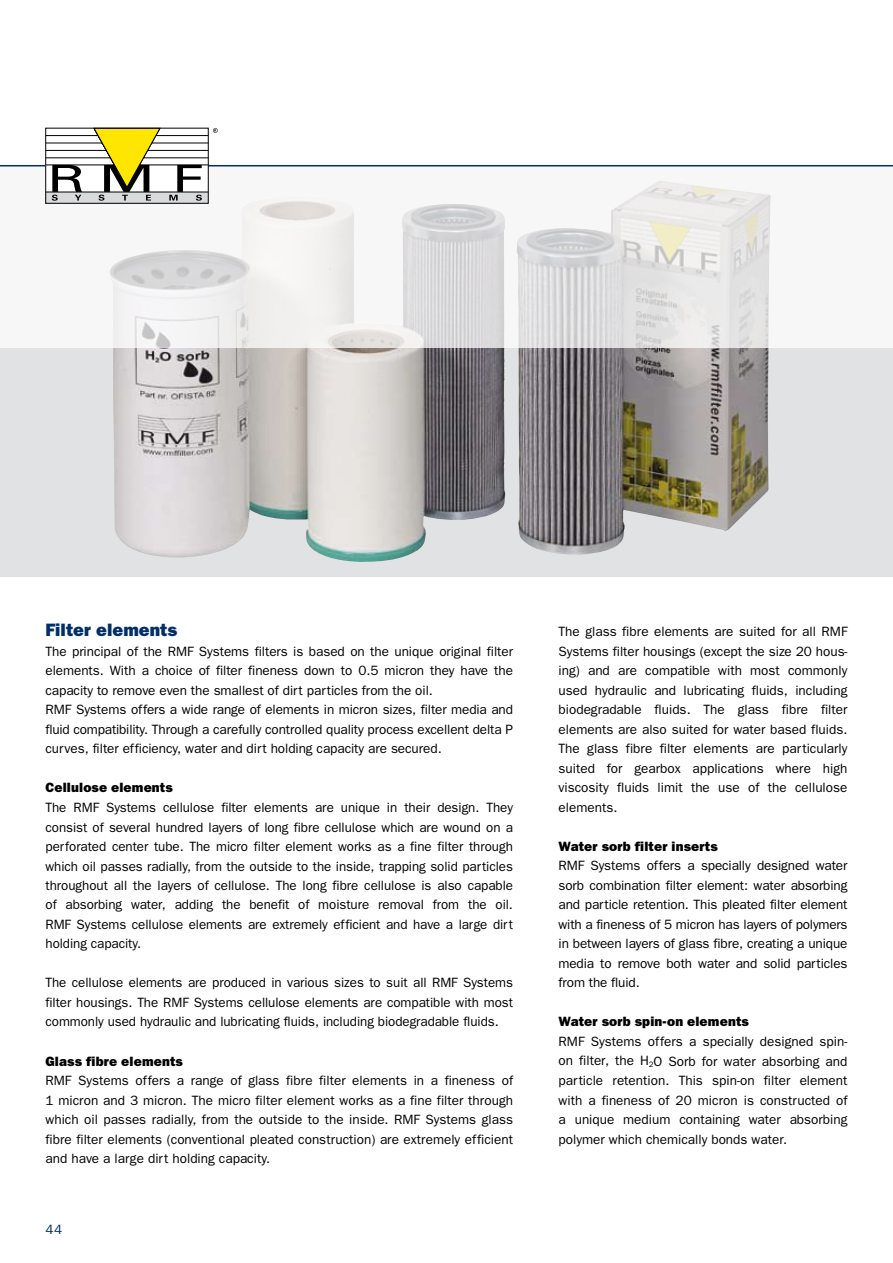
<style>
.page{position:relative;width:893px;height:1263px;background:#fff}
.page>*{position:absolute;margin:0;border:0;box-sizing:border-box;transform-origin:0 0}
.t1{font:800 18px "Franklin Gothic";color:#002f68}
.t2{font:13.5px/19.5px "Franklin Gothic";letter-spacing:-.005em;color:#000;text-align:justify}
.t3{font:800 13.5px "Franklin Gothic";letter-spacing:.015em;color:#000}
.t4{font:13.5px "Franklin Gothic";color:#002f68}
</style>
<div class="page">
<div style="left:0;top:166px;width:893px;height:411px;background:#e1e2e3"></div>
<img style="left:113px;top:348px;width:656px;height:214px">
<svg style="left:0;top:166px;width:893px;height:182px;fill:#f6f5f6"></svg>
<hr style="left:0;top:165px;width:893px;height:1px;background:#002f68">
<svg style="left:45px;top:128px;width:173px;height:73px"></svg>
<h1 class="t1" style="left:46px;top:620px;width:133px">Filter elements</h1>
<p class="t2" style="left:46px;top:641px;width:469px;text-align:left">The principal of the RMF Systems filters is based on the unique original filter elements. With a choice of filter fineness down to 0.5 micron they have the capacity to remove even the smallest of dirt particles from the oil.<br>RMF Systems offers a wide range of elements in micron sizes, filter media and fluid compatibility. Through a carefully controlled quality process excellent delta P curves, filter efficiency, water and dirt holding capacity are secured.</p>
<p class="t3" style="left:46px;top:780px;width:129px">Cellulose elements</p>
<p class="t2" style="left:46px;top:797px;width:469px">The RMF Systems cellulose filter elements are unique in their design. They consist of several hundred layers of long fibre cellulose which are wound on a perforated center tube. The micro filter element works as a fine filter through which oil passes radially, from the outside to the inside, trapping solid particles throughout all the layers of cellulose. The long fibre cellulose is also capable of absorbing water, adding the benefit of moisture removal from the oil.<br>RMF Systems cellulose elements are extremely efficient and have a large dirt holding capacity.</p>
<p class="t2" style="left:46px;top:973px;width:469px">The cellulose elements are produced in various sizes to suit all RMF Systems filter housings. The RMF Systems cellulose elements are compatible with most commonly used hydraulic and lubricating fluids, including biodegradable fluids.</p>
<p class="t3" style="left:46px;top:1053px;width:139px">Glass fibre elements</p>
<p class="t2" style="left:46px;top:1070px;width:469px">RMF Systems offers a range of glass fibre filter elements in a fineness of 1 micron and 3 micron. The micro filter element works as a fine filter through which oil passes radially, from the outside to the inside. RMF Systems glass fibre filter elements (conventional pleated construction) are extremely efficient and have a large dirt holding capacity.</p>
<p class="t4" style="left:46px;top:1221px;width:18px">44</p>
<p class="t2" style="left:559px;top:622px;width:291px">The glass fibre elements are suited for all RMF Systems filter housings (except the size 20 hous&shy;ing) and are compatible with most commonly used hydraulic and lubricating fluids, including biodegradable fluids. The glass fibre filter elements are also suited for water based fluids.<br>The glass fibre filter elements are particularly suited for gearbox applications where high viscosity fluids limit the use of the cellulose elements.</p>
<p class="t3" style="left:559px;top:838px;width:161px">Water sorb filter inserts</p>
<p class="t2" style="left:559px;top:856px;width:291px">RMF Systems offers a specially designed water sorb combination filter element: water absorbing and particle retention. This pleated filter element with a fineness of 5 micron has layers of polymers in between layers of glass fibre, creating a unique media to remove both water and solid particles from the fluid.</p>
<p class="t3" style="left:559px;top:1014px;width:192px">Water sorb spin-on elements</p>
<p class="t2" style="left:559px;top:1031px;width:290px">RMF Systems offers a specially designed spin&shy;on filter, the H<sub>2</sub>O Sorb for water absorbing and particle retention. This spin-on filter element with a fineness of 20 micron is constructed of a unique medium containing water absorbing polymer which chemically bonds water.</p>
</div>
